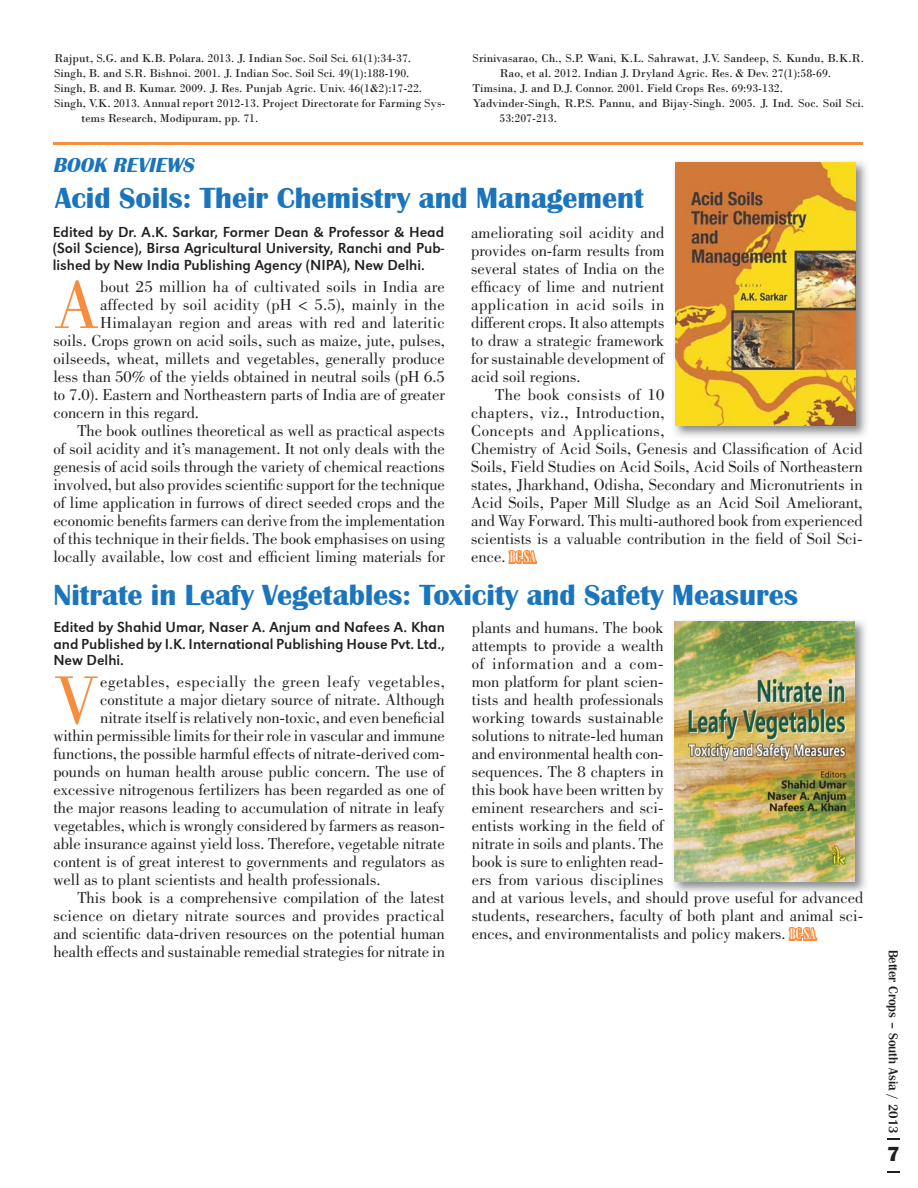
<style>
.page{position:relative;width:918px;height:1188px;background:#fff}
.page>*{position:absolute;margin:0;border:0;box-sizing:border-box;transform-origin:0 0}
.t1{font:70.35px "Bodoni";color:#f68c3d}
.t2{font:700 30px "Britannic T";color:#1b75bc}
.t3{font:italic 700 21px "Britannic T";color:#1b75bc}
.t4{font:700 21px "Britannic T";color:#231f20}
.t5{font:16.5px/18px "Bodoni";color:#231f20}
.t6{font:16.5px "Bodoni";letter-spacing:.03em;color:#231f20}
.t7{font:16.5px "Bodoni";letter-spacing:.02em;color:#231f20}
.t8{font:15px/16.5px "URW Grotesk T";color:#231f20;text-align:justify}
.t9{font:500 13.5px "Britannic T";color:#231f20}
.t10{font:12px "Bodoni";color:#231f20}
.s1{font-family:"Bodoni MT Condensed";color:#f68c3d}
.s2{font-family:"Bodoni MT Condensed";color:#fff}
</style>
<div class="page">
<svg style="left:887px;top:1138px;width:13px;height:2px"></svg>
<svg style="left:887px;top:1172px;width:13px;height:1px"></svg>
<hr style="left:53px;top:142px;width:810px;height:3px;background:#f68c3d">
<img style="left:674px;top:161px;width:193px;height:276px">
<img style="left:675px;top:163px;width:181px;height:262px">
<img style="left:673px;top:620px;width:193px;height:272px">
<img style="left:674px;top:622px;width:181px;height:259px">
<p class="t10" style="left:54px;top:51px;width:359px">Rajput, S.G. and K.B. Polara. 2013. J. Indian Soc. Soil Sci. 61(1):34-37.</p>
<p class="t10" style="left:54px;top:66px;width:357px">Singh, B. and S.R. Bishnoi. 2001. J. Indian Soc. Soil Sci. 49(1):188-190.</p>
<p class="t10" style="left:54px;top:81px;width:370px">Singh, B. and B. Kumar. 2009. J. Res. Punjab Agric. Univ. 46(1&amp;2):17-22.</p>
<p class="t10" style="left:54px;top:96px;width:393px">Singh, V.K. 2013. Annual report 2012-13. Project Directorate for Farming Sys-</p>
<p class="t10" style="left:81px;top:111px;width:179px">tems Research, Modipuram, pp. 71.</p>
<p class="t10" style="left:472px;top:51px;width:393px">Srinivasarao, Ch., S.P. Wani, K.L. Sahrawat, J.V. Sandeep, S. Kundu, B.K.R.</p>
<p class="t10" style="left:500px;top:66px;width:333px">Rao, et al. 2012. Indian J. Dryland Agric. Res. &amp; Dev. 27(1):58-69.</p>
<p class="t10" style="left:472px;top:81px;width:312px">Timsina, J. and D.J. Connor. 2001. Field Crops Res. 69:93-132.</p>
<p class="t10" style="left:472px;top:96px;width:393px">Yadvinder-Singh, R.P.S. Pannu, and Bijay-Singh. 2005. J. Ind. Soc. Soil Sci.</p>
<p class="t10" style="left:500px;top:111px;width:59px">53:207-213.</p>
<p class="t3" style="left:53px;top:152px;width:147px">BOOK REVIEWS</p>
<h2 class="t2" style="left:55px;top:179px;width:590px">Acid Soils: Their Chemistry and Management</h2>
<p class="t8" style="left:53px;top:223px;width:393px">Edited by Dr. A.K. Sarkar, Former Dean &amp; Professor &amp; Head (Soil Science), Birsa Agricultural University, Ranchi and Pub&shy;lished by New India Publishing Agency (NIPA), New Delhi.</p>
<p class="t5" style="left:471px;top:226px;width:195px;text-align:justify">ameliorating soil acidity and provides on-farm results from several states of India on the efficacy of lime and nutrient application in acid soils in different crops. It also attempts to draw a strategic framework for sustainable development of acid soil regions.</p>
<p class="t5" style="left:471px;top:388px;width:393px;text-indent:24px">The book consists of 10<br>chapters, viz., Introduction,<br>Concepts and Applications,<br>Chemistry of Acid Soils, Genesis and Classification of Acid Soils, Field Studies on Acid Soils, Acid Soils of Northeastern states, Jharkhand, Odisha, Secondary and Micronutrients in Acid Soils, Paper Mill Sludge as an Acid Soil Ameliorant, and Way Forward. This multi-authored book from experienced scientists is a valuable contribution in the field of Soil Sci&shy;ence. <span class="s1">B</span><span class="s2">C-SA</span></p>
<h1 class="t1" style="left:53px;top:279px;width:48px">A</h1>
<p class="t5" style="left:100px;top:279px;width:346px">bout 25 million ha of cultivated soils in India are</p>
<p class="t7" style="left:100px;top:298px;width:346px">affected by soil acidity (pH &lt; 5.5), mainly in the</p>
<p class="t5" style="left:100px;top:315px;width:346px">Himalayan region and areas with red and lateritic</p>
<p class="t5" style="left:53px;top:333px;width:393px">soils. Crops grown on acid soils, such as maize, jute, pulses,</p>
<p class="t5" style="left:53px;top:351px;width:393px">oilseeds, wheat, millets and vegetables, generally produce</p>
<p class="t5" style="left:53px;top:369px;width:393px">less than 50% of the yields obtained in neutral soils (pH 6.5</p>
<p class="t5" style="left:53px;top:387px;width:393px">to 7.0). Eastern and Northeastern parts of India are of greater</p>
<p class="t5" style="left:53px;top:405px;width:147px">concern in this regard.</p>
<p class="t5" style="left:77px;top:423px;width:369px">The book outlines theoretical as well as practical aspects</p>
<p class="t5" style="left:53px;top:441px;width:393px">of soil acidity and it’s management. It not only deals with the</p>
<p class="t5" style="left:53px;top:459px;width:393px">genesis of acid soils through the variety of chemical reactions</p>
<p class="t5" style="left:53px;top:477px;width:393px">involved, but also provides scientific support for the technique</p>
<p class="t5" style="left:53px;top:495px;width:393px">of lime application in furrows of direct seeded crops and the</p>
<p class="t5" style="left:53px;top:513px;width:393px">economic benefits farmers can derive from the implementation</p>
<p class="t5" style="left:53px;top:531px;width:393px">of this technique in their fields. The book emphasises on using</p>
<p class="t5" style="left:53px;top:549px;width:393px">locally available, low cost and efficient liming materials for</p>
<h2 class="t2" style="left:53px;top:575px;width:746px">Nitrate in Leafy Vegetables: Toxicity and Safety Measures</h2>
<p class="t8" style="left:53px;top:619px;width:393px">Edited by Shahid Umar, Naser A. Anjum and Nafees A. Khan and Published by I.K. International Publishing House Pvt. Ltd., New Delhi.</p>
<p class="t5" style="left:472px;top:621px;width:393px">plants and humans. The book<br>attempts to provide a wealth<br>of information and a com-<br>mon platform for plant scien-<br>tists and health professionals<br>working towards sustainable<br>solutions to nitrate-led human<br>and environmental health con-<br>sequences. The 8 chapters in<br>this book have been written by<br>eminent researchers and sci-<br>entists working in the field of<br>nitrate in soils and plants. The<br>book is sure to enlighten read-<br>ers from various disciplines<br>and at various levels, and shou prove use u or a vanced students, researchers, faculty of both plant and animal sci&shy;ences, and environmentalists and policy makers. <span class="s1">B</span><span class="s2">C-SA</span></p>
<h1 class="t1" style="left:53px;top:674px;width:48px">V</h1>
<p class="t6" style="left:100px;top:676px;width:346px">egetables, especially the green leafy vegetables,</p>
<p class="t5" style="left:100px;top:693px;width:346px">constitute a major dietary source of nitrate. Although</p>
<p class="t5" style="left:100px;top:711px;width:346px">nitrate itself is relatively non-toxic, and even beneficial</p>
<p class="t5" style="left:53px;top:729px;width:393px">within permissible limits for their role in vascular and immune</p>
<p class="t5" style="left:53px;top:747px;width:393px">functions, the possible harmful effects of nitrate-derived com-</p>
<p class="t5" style="left:53px;top:765px;width:393px">pounds on human health arouse public concern. The use of</p>
<p class="t5" style="left:53px;top:783px;width:393px">excessive nitrogenous fertilizers has been regarded as one of</p>
<p class="t5" style="left:53px;top:801px;width:393px">the major reasons leading to accumulation of nitrate in leafy</p>
<p class="t5" style="left:53px;top:819px;width:393px">vegetables, which is wrongly considered by farmers as reason-</p>
<p class="t5" style="left:53px;top:837px;width:393px">able insurance against yield loss. Therefore, vegetable nitrate</p>
<p class="t5" style="left:53px;top:855px;width:393px">content is of great interest to governments and regulators as</p>
<p class="t5" style="left:53px;top:873px;width:329px">well as to plant scientists and health professionals.</p>
<p class="t5" style="left:77px;top:891px;width:369px">This book is a comprehensive compilation of the latest</p>
<p class="t5" style="left:53px;top:909px;width:393px">science on dietary nitrate sources and provides practical</p>
<p class="t5" style="left:53px;top:927px;width:393px">and scientific data-driven resources on the potential human</p>
<p class="t5" style="left:53px;top:945px;width:393px">health effects and sustainable remedial strategies for nitrate in</p>
<p class="t5" style="left:676px;top:891px;width:14px">ld</p>
<p class="t5" style="left:757px;top:891px;width:29px">flf</p>
<p class="t5" style="left:809px;top:891px;width:10px">d</p>
<p class="t9" style="left:902px;top:950px;width:186px;rotate:90deg">Better Crops – South Asia / 2013</p>
<p class="t4" style="left:887px;top:1140px;width:14px">7</p>
</div>
